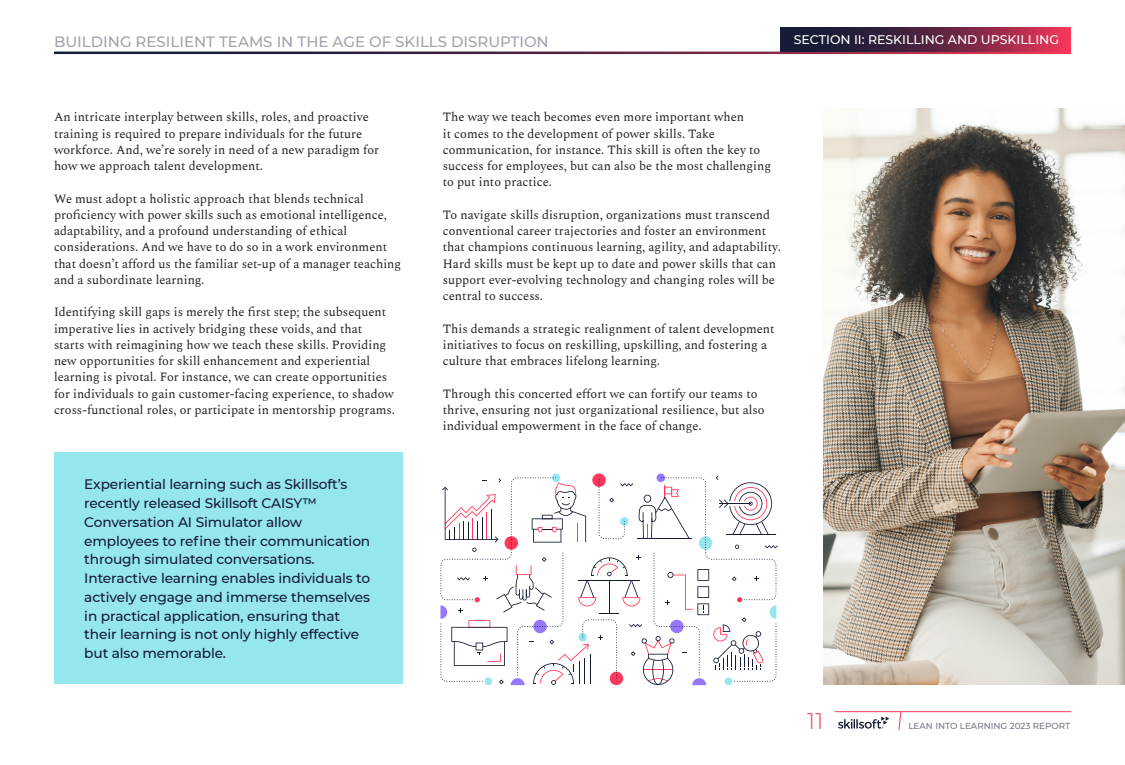
<style>
.page{position:relative;width:1125px;height:765px;background:#fff}
.page>*{position:absolute;margin:0;border:0;box-sizing:border-box;transform-origin:0 0}
.t1{font:300 22.5px "Montserrat";color:#ff375a}
.t2{font:500 15px "Montserrat";color:#a1a4ae}
.t3{font:500 13.75px/18.8px "Montserrat";letter-spacing:-.01em;color:#141c36}
.t4{font:12.5px/16.2px "Spectral";color:#231f20}
.t5{font:500 12.5px "Montserrat";color:#fff}
.t6{font:500 8.75px "Montserrat";color:#737786}
</style>
<div class="page">
<svg style="left:838px;top:717px;width:51px;height:12px"></svg>
<svg style="left:898px;top:712px;width:4px;height:19px"></svg>
<hr style="left:835px;top:711px;width:236px;height:1px;background:#ff375a">
<svg style="left:780px;top:28px;width:291px;height:24px;background:#632542"></svg>
<div style="left:552px;top:474px;width:8px;height:8px;background:#96e6f0;border-radius:50%"></div>
<svg style="left:592px;top:473px;width:14px;height:14px"></svg>
<div style="left:657px;top:474px;width:8px;height:8px;background:#9678ff;border-radius:50%"></div>
<svg style="left:440px;top:476px;width:338px;height:209px"></svg>
<img style="left:823px;top:108px;width:302px;height:576px">
<div style="left:54px;top:453px;width:348px;height:231px;background:#96e6f0"></div>
<p class="t2" style="left:54px;top:32px;width:496px">BUILDING RESILIENT TEAMS IN THE AGE OF SKILLS DISRUPTION</p>
<p class="t5" style="left:794px;top:31px;width:267px">SECTION II: RESKILLING AND UPSKILLING</p>
<p class="t4" style="left:54px;top:108px;width:327px">An intricate interplay between skills, roles, and proactive training is required to prepare individuals for the future workforce. And, we’re sorely in need of a new paradigm for how we approach talent development.</p>
<p class="t4" style="left:54px;top:189px;width:349px">We must adopt a holistic approach that blends technical proficiency with power skills such as emotional intelligence, adaptability, and a profound understanding of ethical considerations. And we have to do so in a work environment that doesn’t afford us the familiar set-up of a manager teaching and a subordinate learning.</p>
<p class="t4" style="left:54px;top:303px;width:342px">Identifying skill gaps is merely the first step; the subsequent imperative lies in actively bridging these voids, and that starts with reimagining how we teach these skills. Providing new opportunities for skill enhancement and experiential learning is pivotal. For instance, we can create opportunities for individuals to gain customer-facing experience, to shadow cross-functional roles, or participate in mentorship programs.</p>
<p class="t3" style="left:84px;top:474px;width:287px">Experiential learning such as Skillsoft’s recently released Skillsoft CAISY™ Conversation AI Simulator allow employees to refine their communication through simulated conversations.<br>Interactive learning enables individuals to actively engage and immerse themselves in practical application, ensuring that their learning is not only highly effective but also memorable.</p>
<p class="t4" style="left:443px;top:108px;width:330px">The way we teach becomes even more important when<br>it comes to the development of power skills. Take communication, for instance. This skill is often the key to success for employees, but can also be the most challenging</p>
<p class="t4" style="left:443px;top:173px;width:111px">to put into practice.</p>
<p class="t4" style="left:443px;top:206px;width:340px">To navigate skills disruption, organizations must transcend conventional career trajectories and foster an environment that champions continuous learning, agility, and adaptability.<br>Hard skills must be kept up to date and power skills that can support ever-evolving technology and changing roles will be central to success.</p>
<p class="t4" style="left:443px;top:319px;width:333px">This demands a strategic realignment of talent development initiatives to focus on reskilling, upskilling, and fostering a culture that embraces lifelong learning.</p>
<p class="t4" style="left:443px;top:384px;width:323px">Through this concerted effort we can fortify our teams to thrive, ensuring not just organizational resilience, but also individual empowerment in the face of change.</p>
<h1 class="t1" style="left:807px;top:705px;width:18px">11</h1>
<p class="t6" style="left:908px;top:720px;width:163px">LEAN INTO LEARNING 2023 REPORT</p>
</div>
